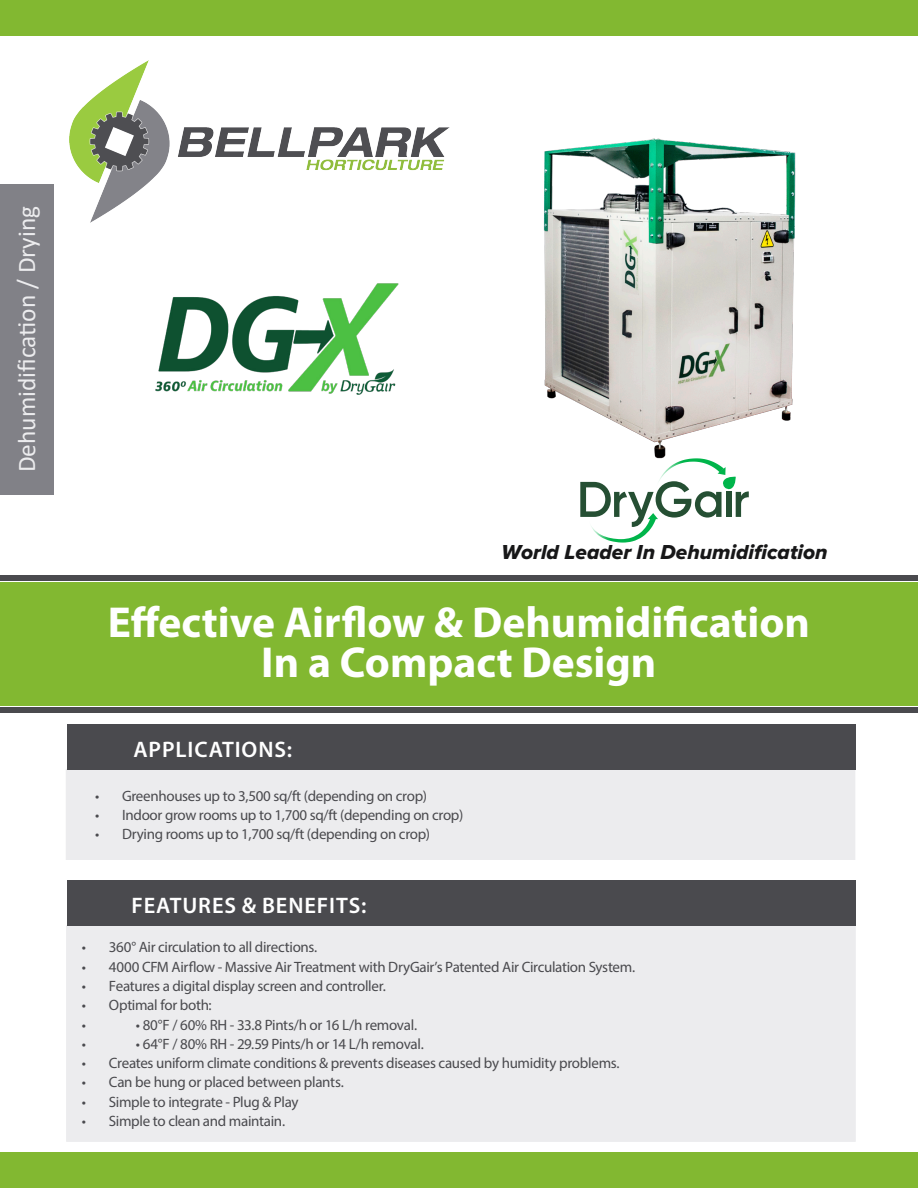
<style>
.page{position:relative;width:918px;height:1188px;background:#fff}
.page>*{position:absolute;margin:0;border:0;box-sizing:border-box;transform-origin:0 0}
.t1{font:700 43.5px "Myriad Pro";color:#fff}
.Paragraph_Style_1{font:25.5px "Calibri";color:#ececee}
.t2{font:600 22.5px "Myriad Pro";letter-spacing:.04em;color:#fff}
.t3{font:21px "Proxima Nova Extrabld It";color:#171718}
.t4{font:15px "Myriad Pro";letter-spacing:-.02em;color:#4a4a4e}
</style>
<div class="page">
<img style="left:544px;top:138px;width:252px;height:320px">
<div style="left:0;top:582px;width:918px;height:124px;background:#82b831"></div>
<div style="left:0;top:184px;width:54px;height:311px;background:#818187"></div>
<img style="left:69px;top:60px;width:381px;height:163px">
<div style="left:0;top:0;width:918px;height:36px;background:#82b831"></div>
<div style="left:0;top:1152px;width:918px;height:36px;background:#82b831"></div>
<div style="left:0;top:576px;width:918px;height:5px;background:#4a4a4e"></div>
<div style="left:0;top:707px;width:918px;height:5px;background:#4a4a4e"></div>
<div style="left:66px;top:926px;width:789px;height:216px;background:#ececee"></div>
<div style="left:67px;top:880px;width:788px;height:46px;background:#4a4a4e"></div>
<div style="left:66px;top:769px;width:789px;height:91px;background:#ececee;border:1px solid #ececee"></div>
<div style="left:67px;top:724px;width:788px;height:45px;background:#4a4a4e"></div>
<img style="left:155px;top:283px;width:244px;height:112px">
<svg style="left:580px;top:458px;width:169px;height:85px"></svg>
<p class="Paragraph_Style_1" style="left:9px;top:472px;width:268px;rotate:-90deg">Dehumidification / Drying</p>
<p class="t3" style="left:501px;top:540px;width:328px">World Leader In Dehumidification</p>
<p class="t1" style="left:108px;top:594px;width:704px">Effective Airflow &amp; Dehumidification</p>
<p class="t1" style="left:261px;top:634px;width:397px">In a Compact Design</p>
<p class="t2" style="left:133px;top:735px;width:160px">APPLICATIONS:</p>
<p class="t4" style="left:95px;top:786px;width:334px">• Greenhouses up to 3,500 sq/ft (depending on crop)</p>
<p class="t4" style="left:95px;top:806px;width:370px">• Indoor grow rooms up to 1,700 sq/ft (depending on crop)</p>
<p class="t4" style="left:95px;top:825px;width:337px">• Drying rooms up to 1,700 sq/ft (depending on crop)</p>
<p class="t2" style="left:131px;top:891px;width:236px">FEATURES &amp; BENEFITS:</p>
<p class="t4" style="left:82px;top:938px;width:237px">• 360° Air circulation to all directions.</p>
<p class="t4" style="left:82px;top:957px;width:555px">• 4000 CFM Airflow - Massive Air Treatment with DryGair’s Patented Air Circulation System.</p>
<p class="t4" style="left:82px;top:977px;width:305px">• Features a digital display screen and controller.</p>
<p class="t4" style="left:82px;top:996px;width:131px">• Optimal for both:</p>
<p class="t4" style="left:82px;top:1015px;width:6px">•</p>
<p class="t4" style="left:136px;top:1015px;width:283px">• 80°F / 60% RH - 33.8 Pints/h or 16 L/h removal.</p>
<p class="t4" style="left:82px;top:1035px;width:6px">•</p>
<p class="t4" style="left:136px;top:1035px;width:289px">• 64°F / 80% RH - 29.59 Pints/h or 14 L/h removal.</p>
<p class="t4" style="left:82px;top:1054px;width:539px">• Creates uniform climate conditions &amp; prevents diseases caused by humidity problems.</p>
<p class="t4" style="left:82px;top:1073px;width:263px">• Can be hung or placed between plants.</p>
<p class="t4" style="left:82px;top:1093px;width:218px">• Simple to integrate - Plug &amp; Play</p>
<p class="t4" style="left:82px;top:1112px;width:205px">• Simple to clean and maintain.</p>
</div>
